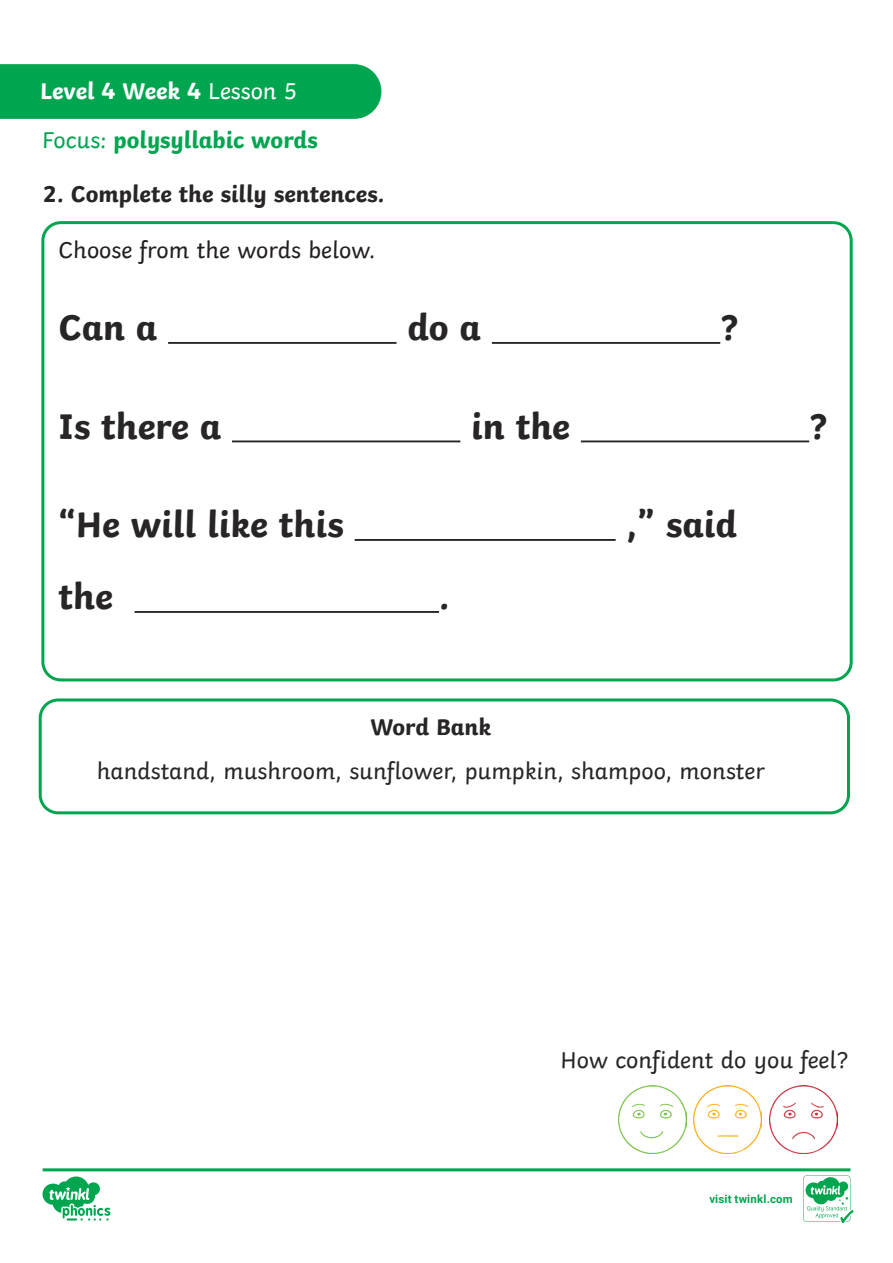
<style>
.page{position:relative;width:893px;height:1263px;background:#fff}
.page>*{position:absolute;margin:0;border:0;box-sizing:border-box;transform-origin:0 0}
.Heading_2{font:700 37.5px "Twinkl";color:#282526}
.KS1_Body_Copy{font:24px "Twinkl";color:#282526}
.KS1_Body_Copy-2{font:700 24px "Twinkl";color:#282526}
.t1{font:24px "Twinkl";color:#231f20}
.t2{font:700 24px "Twinkl";color:#00a54f}
.t3{font:700 24px "Twinkl";color:#fff}
.t4{font:700 11.4px "Roboto";letter-spacing:.02em;color:#00a54f}
.s1{font-weight:400}
</style>
<div class="page">
<svg style="left:43px;top:1168px;width:810px;height:55px"></svg>
<img style="left:618px;top:1085px;width:68px;height:68px">
<img style="left:694px;top:1085px;width:67px;height:68px">
<img style="left:769px;top:1085px;width:68px;height:68px">
<div style="left:41px;top:221px;width:812px;height:460px;border:3px solid #00a54f;border-radius:18px"></div>
<div style="left:39px;top:698px;width:811px;height:116px;border:3px solid #00a54f;border-radius:18px"></div>
<hr style="left:168px;top:342px;width:228px;height:2px;background:#282526">
<hr style="left:492px;top:342px;width:228px;height:2px;background:#282526">
<hr style="left:232px;top:440px;width:228px;height:2px;background:#282526">
<hr style="left:581px;top:440px;width:228px;height:2px;background:#282526">
<hr style="left:355px;top:539px;width:261px;height:2px;background:#282526">
<hr style="left:135px;top:611px;width:304px;height:2px;background:#282526">
<div style="left:0;top:64px;width:381px;height:55px;background:#00a54f"></div>
<p class="t3" style="left:40px;top:72px;width:258px">Level 4 Week 4 <span class="s1">Lesson 5</span></p>
<p class="t2" style="left:42px;top:121px;width:277px"><span class="s1">Focus:</span> polysyllabic words</p>
<p class="KS1_Body_Copy-2" style="left:43px;top:174px;width:343px">2. Complete the silly sentences.</p>
<p class="t1" style="left:59px;top:231px;width:318px">Choose from the words below.</p>
<p class="Heading_2" style="left:59px;top:296px;width:100px">Can a</p>
<p class="Heading_2" style="left:407px;top:296px;width:75px">do a</p>
<p class="Heading_2" style="left:720px;top:296px;width:19px">?</p>
<p class="Heading_2" style="left:59px;top:395px;width:164px">Is there a</p>
<p class="Heading_2" style="left:471px;top:395px;width:100px">in the</p>
<p class="Heading_2" style="left:809px;top:395px;width:19px">?</p>
<p class="Heading_2" style="left:59px;top:493px;width:287px">“He will like this</p>
<p class="Heading_2" style="left:627px;top:493px;width:112px">,” said</p>
<p class="Heading_2" style="left:59px;top:565px;width:56px">the</p>
<p class="Heading_2" style="left:439px;top:565px;width:12px">.</p>
<p class="KS1_Body_Copy-2" style="left:370px;top:707px;width:123px">Word Bank</p>
<p class="KS1_Body_Copy" style="left:97px;top:752px;width:670px">handstand, mushroom, sunflower, pumpkin, shampoo, monster</p>
<p class="KS1_Body_Copy" style="left:560px;top:1041px;width:289px">How confident do you feel?</p>
<p class="t4" style="left:709px;top:1191px;width:85px">visit twinkl.com</p>
</div>
